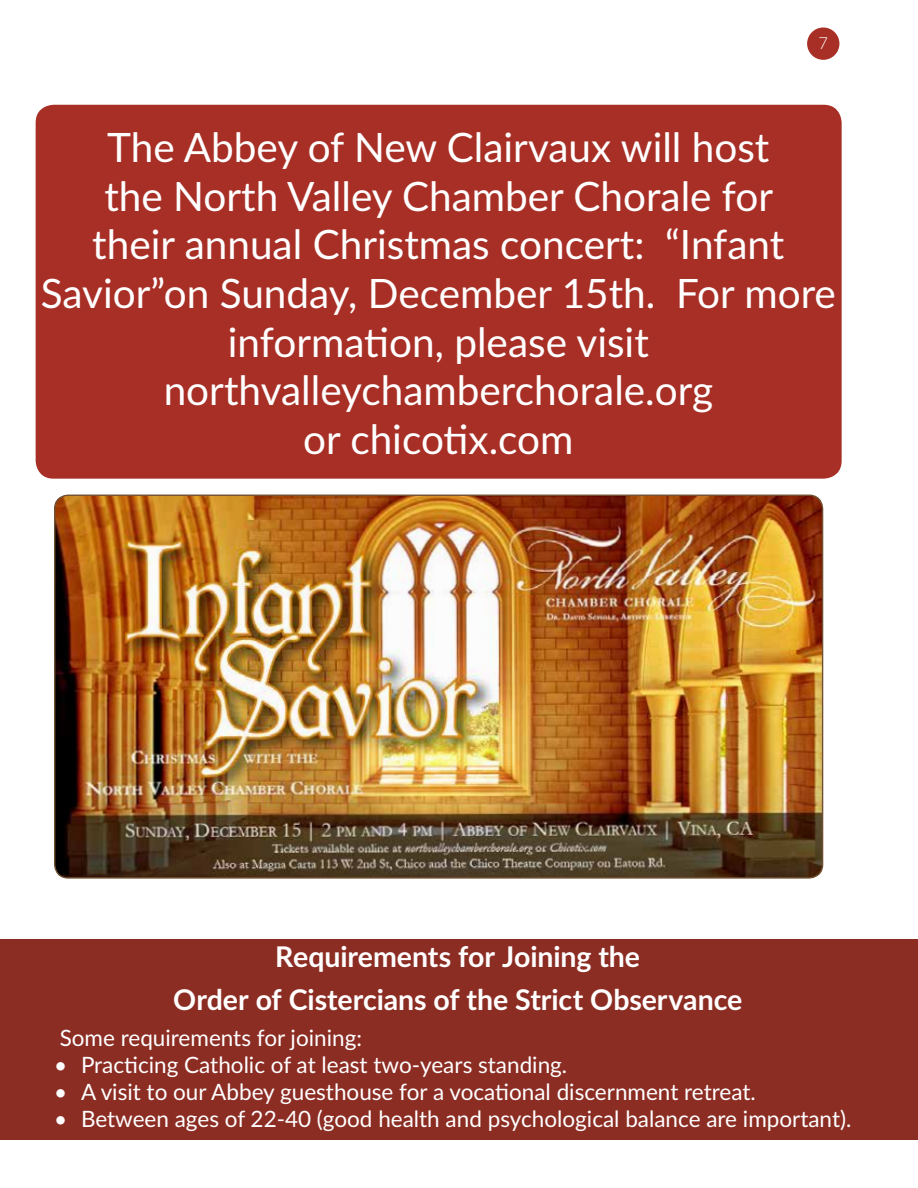
<style>
.page{position:relative;width:918px;height:1188px;background:#fff}
.page>*{position:absolute;margin:0;border:0;box-sizing:border-box;transform-origin:0 0}
.t1{font:40.5px/48.6px "Lato";color:#fff;text-align:center}
.t2{font:700 28.5px/42.8px "Lato";letter-spacing:-.005em;color:#fff;text-align:center}
.t3{font:22.5px "Lato";color:#fff}
.t4{font:300 16.5px "Lato";color:#fff}
</style>
<div class="page">
<div style="left:808px;top:28px;width:31px;height:31px;background:#a82f26;border-radius:50%"></div>
<div style="left:807px;top:28px;width:32px;height:32px;border:2px solid #a82f26;border-radius:50%"></div>
<div style="left:0;top:939px;width:918px;height:201px;background:#8c2d24"></div>
<img style="left:55px;top:495px;width:768px;height:382px">
<div style="left:36px;top:105px;width:806px;height:374px;background:#a82f26;border-radius:18px"></div>
<p class="t4" style="left:819px;top:32px;width:11px">7</p>
<h1 class="t1" style="left:41px;top:121px;width:797px">The Abbey of New Clairvaux will host<br>the North Valley Chamber Chorale for<br>their annual Christmas concert: “Infant Savior”on Sunday, December 15th. For more information, please visit northvalleychamberchorale.org<br>or chicotix.com</h1>
<p class="t2" style="left:173px;top:934px;width:570px">Requirements for Joining the<br>Order of Cistercians of the Strict Observance</p>
<p class="t3" style="left:60px;top:1022px;width:304px">Some requirements for joining:</p>
<p class="t3" style="left:54px;top:1049px;width:515px">• Practicing Catholic of at least two-years standing.</p>
<p class="t3" style="left:54px;top:1076px;width:703px">• A visit to our Abbey guesthouse for a vocational discernment retreat.</p>
<p class="t3" style="left:54px;top:1103px;width:799px">• Between ages of 22-40 (good health and psychological balance are important).</p>
</div>
